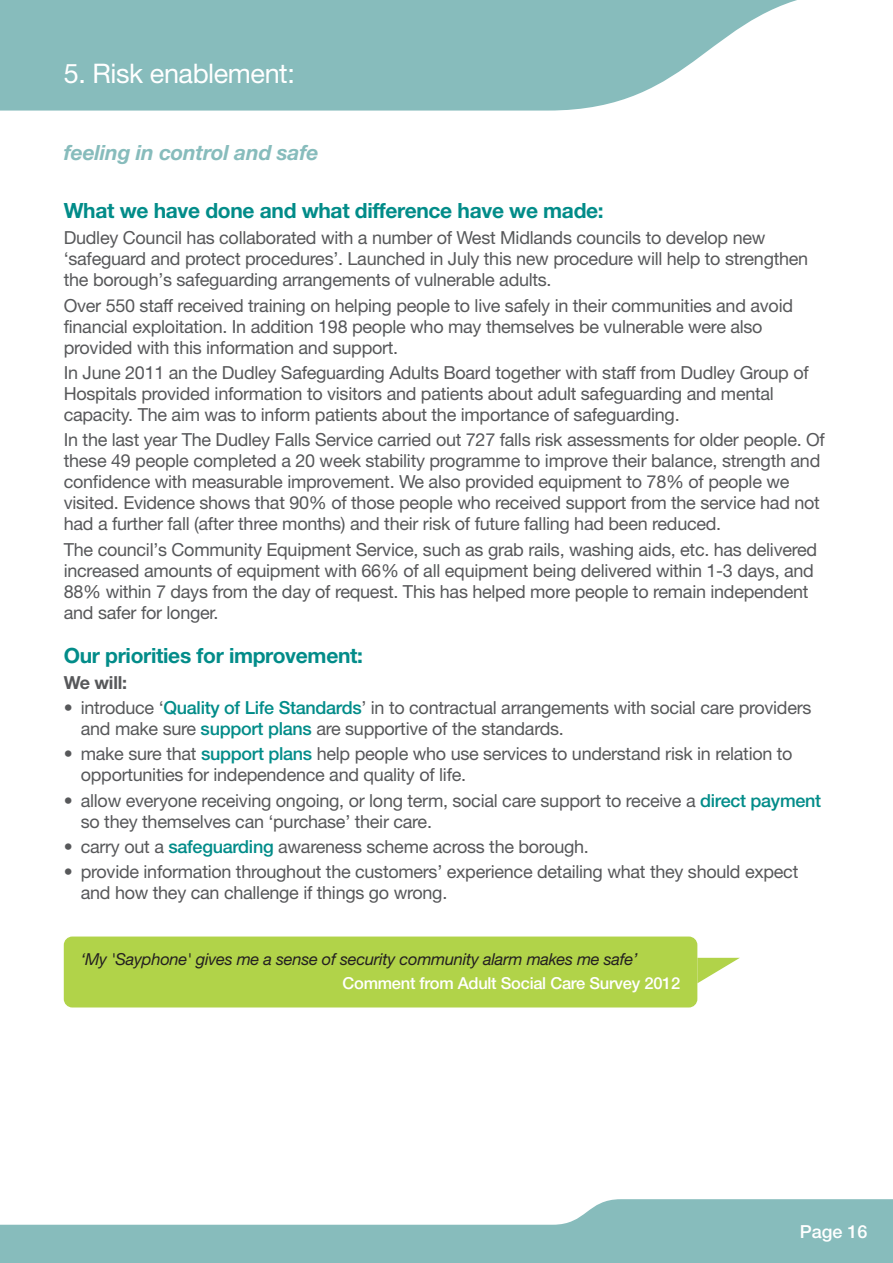
<style>
.page{position:relative;width:893px;height:1263px;background:#fff}
.page>*{position:absolute;margin:0;border:0;box-sizing:border-box;transform-origin:0 0}
.t1{font:27px "Helvetica Neue";letter-spacing:-.015em;color:#fff}
.t2{font:700 21px "Helvetica Neue";letter-spacing:-.015em;color:#028c89}
.t3{font:italic 700 21px "Helvetica Neue";letter-spacing:-.01em;color:#87bcbc}
.t4{font:18px/21px "Helvetica Neue";letter-spacing:-.015em;color:#57585a}
.t5{font:700 18px "Helvetica Neue";letter-spacing:-.015em;color:#57585a}
.t6{font:500 18px "Helvetica Neue";color:#fff}
.t7{font:italic 16.5px "Helvetica Neue";letter-spacing:-.015em;color:#231f20}
.t8{font:500 16.5px "Helvetica Neue";letter-spacing:-.015em;color:#fff}
.s1{font-weight:500;color:#028c89}
</style>
<div class="page">
<svg style="left:0;top:0;width:797px;height:111px;background:#96c4c4"></svg>
<svg style="left:0;top:1199px;width:893px;height:64px;fill:#87bcbc"></svg>
<div style="left:64px;top:936px;width:633px;height:71px;background:#b1d349;border-radius:9px"></div>
<svg style="left:697px;top:958px;width:43px;height:25px"></svg>
<h1 class="t1" style="left:64px;top:64px;width:233px">5. Risk enablement:</h1>
<p class="t3" style="left:64px;top:145px;width:256px">feeling in control and safe</p>
<p class="t2" style="left:64px;top:203px;width:541px">What we have done and what difference have we made:</p>
<p class="t4" style="left:64px;top:229px;width:746px">Dudley Council has collaborated with a number of West Midlands councils to develop new ‘safeguard and protect procedures’. Launched in July this new procedure will help to strengthen the borough’s safeguarding arrangements of vulnerable adults.</p>
<p class="t4" style="left:64px;top:297px;width:731px">Over 550 staff received training on helping people to live safely in their communities and avoid financial exploitation. In addition 198 people who may themselves be vulnerable were also provided with this information and support.</p>
<p class="t4" style="left:64px;top:364px;width:746px">In June 2011 an the Dudley Safeguarding Adults Board together with staff from Dudley Group of<br>Hospitals provided information to visitors and patients about adult safeguarding and mental capacity. The aim was to inform patients about the importance of safeguarding.</p>
<p class="t4" style="left:64px;top:431px;width:763px">In the last year The Dudley Falls Service carried out 727 falls risk assessments for older people. Of these 49 people completed a 20 week stability programme to improve their balance, strength and confidence with measurable improvement. We also provided equipment to 78% of people we visited. Evidence shows that 90% of those people who received support from the service had not had a further fall (after three months) and their risk of future falling had been reduced.</p>
<p class="t4" style="left:64px;top:540px;width:755px">The council’s Community Equipment Service, such as grab rails, washing aids, etc. has delivered increased amounts of equipment with 66% of all equipment being delivered within 1-3 days, and 88% within 7 days from the day of request. This has helped more people to remain independent and safer for longer.</p>
<p class="t2" style="left:64px;top:648px;width:301px">Our priorities for improvement:</p>
<p class="t5" style="left:64px;top:676px;width:65px">We will:</p>
<p class="t4" style="left:81px;top:699px;width:732px;text-indent:-17px">• introduce ‘<span class="s1">Quality of Life Standards</span>’ in to contractual arrangements with social care providers and make sure <span class="s1">support plans</span> are supportive of the standards.</p>
<p class="t4" style="left:81px;top:745px;width:713px;text-indent:-17px">• make sure that <span class="s1">support plans</span> help people who use services to understand risk in relation to opportunities for independence and quality of life.</p>
<p class="t4" style="left:81px;top:791px;width:742px;text-indent:-17px">• allow everyone receiving ongoing, or long term, social care support to receive a <span class="s1">direct payment </span>so they themselves can ‘purchase’ their care.</p>
<p class="t4" style="left:64px;top:838px;width:527px">• carry out a <span class="s1">safeguarding</span> awareness scheme across the borough.</p>
<p class="t4" style="left:81px;top:863px;width:719px;text-indent:-17px">• provide information throughout the customers’ experience detailing what they should expect and how they can challenge if things go wrong.</p>
<p class="t7" style="left:81px;top:953px;width:558px">‘My 'Sayphone' gives me a sense of security community alarm makes me safe’</p>
<p class="t8" style="left:342px;top:977px;width:339px">Comment from Adult Social Care Survey 2012</p>
<p class="t6" style="left:800px;top:1225px;width:69px">Page 16</p>
</div>
